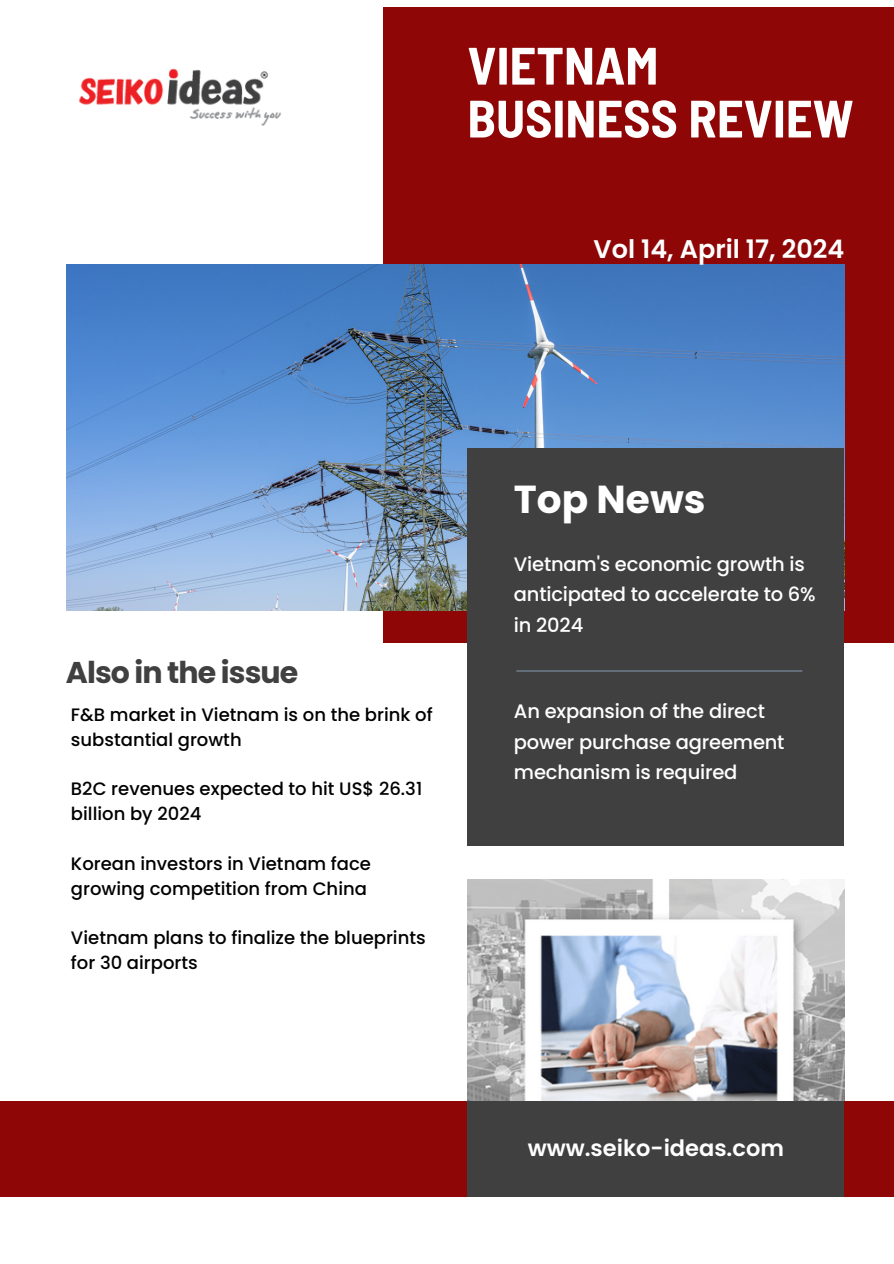
<style>
.page{position:relative;width:894px;height:1264px;background:#fff}
.page>*{position:absolute;margin:0;border:0;box-sizing:border-box;transform-origin:0 0}
.t1{font:700 semi-condensed 52.5px/52.8px "Barlow";color:#fff}
.t2{font:700 39px "Poppins";color:#fff}
.t3{font:700 30px "Poppins";letter-spacing:-.03em;color:#404041}
.t4{font:600 25.5px "Poppins";color:#fff}
.t5{font:600 22.5px "Poppins";color:#fff}
.t6{font:500 19.5px/30.3px "Poppins";letter-spacing:-.01em;color:#fff}
.t7{font:500 18px/24.8px "Poppins";color:#000}
</style>
<div class="page">
<div style="left:383px;top:7px;width:510px;height:635px;background:#8f0606"></div>
<div style="left:0;top:1100px;width:893px;height:96px;background:#8f0606"></div>
<img style="left:66px;top:264px;width:777px;height:346px">
<img style="left:467px;top:879px;width:377px;height:221px">
<div style="left:467px;top:448px;width:377px;height:397px;background:#404041"></div>
<hr style="left:516px;top:670px;width:286px;height:1px;background:#7c93a4">
<div style="left:467px;top:1100px;width:377px;height:96px;background:#404041"></div>
<img style="left:79px;top:68px;width:202px;height:57px">
<p class="t1" style="left:467px;top:37px;width:388px">VIETNAM<br>BUSINESS REVIEW</p>
<p class="t4" style="left:593px;top:231px;width:252px">Vol 14, April 17, 2024</p>
<h2 class="t3" style="left:66px;top:651px;width:234px">Also in the issue</h2>
<p class="t7" style="left:71px;top:702px;width:363px">F&amp;B market in Vietnam is on the brink of substantial growth</p>
<p class="t7" style="left:71px;top:776px;width:353px">B2C revenues expected to hit US$ 26.31 billion by 2024</p>
<p class="t7" style="left:71px;top:851px;width:301px">Korean investors in Vietnam face growing competition from China</p>
<h5 class="t7" style="left:71px;top:925px;width:356px">Vietnam plans to finalize the blueprints for 30 airports</h5>
<h4 class="t2" style="left:514px;top:471px;width:193px">Top News</h4>
<p class="t6" style="left:514px;top:548px;width:303px">Vietnam's economic growth is anticipated to accelerate to 6% in 2024</p>
<h3 class="t6" style="left:514px;top:696px;width:272px">An expansion of the direct power purchase agreement mechanism is required</h3>
<p class="t5" style="left:527px;top:1132px;width:258px">www.seiko-ideas.com</p>
</div>
